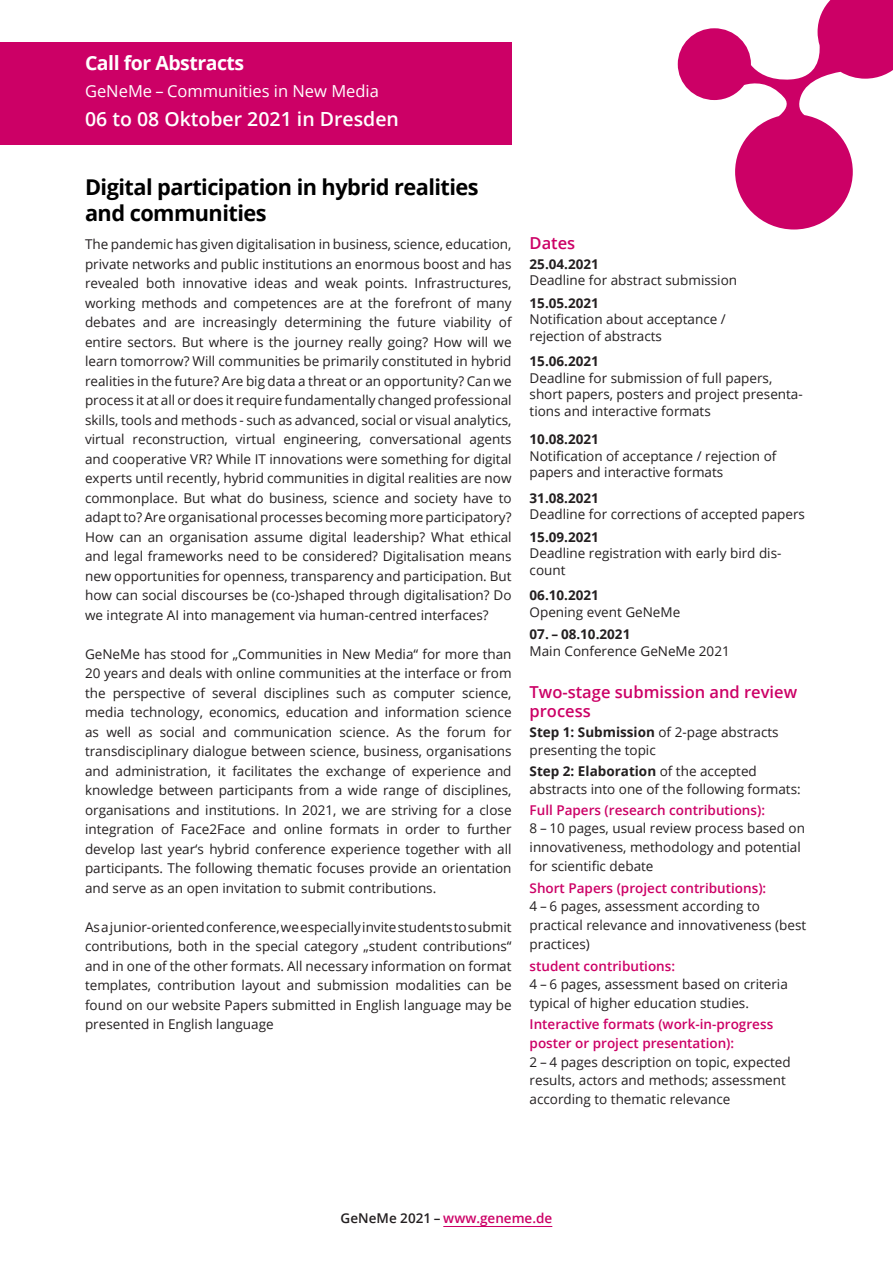
<style>
.page{position:relative;width:893px;height:1263px;background:#fff}
.page>*{position:absolute;margin:0;border:0;box-sizing:border-box;transform-origin:0 0}
.t1{font:700 21.75px/26.1px "Open Sans";letter-spacing:-.025em;color:#000}
.Datum{font:600 19.5px "Open Sans";color:#fff}
.Call{font:700 19.5px "Open Sans";letter-spacing:-.025em;color:#fff}
.Überschrift_1{font:600 16.5px/19.5px "Open Sans";color:#c06}
.GeNeMe{font:16.5px "Open Sans";color:#fff}
.Text{font:13.5px/19.5px "Open Sans";color:#231f20;text-align:justify}
.Paperformate{font:13.5px/18.8px "Open Sans";color:#231f20}
.Termine{font:13.5px/16.5px "Open Sans";color:#231f20}
._2Stufig_Ende{font:13.5px/18.8px "Open Sans";color:#231f20}
.Fusszeile{font:600 13.5px "Open Sans";color:#c06}
.s1{font-weight:700}
.s2{font-weight:600;color:#c06}
.s3{color:#231f20}
</style>
<div class="page">
<div style="left:0;top:42px;width:512px;height:103px;background:#c06"></div>
<hr style="left:443px;top:1226px;width:109px;height:1px;background:#c06">
<svg style="left:678px;top:0;width:215px;height:230px"></svg>
<p class="Call" style="left:85px;top:49px;width:161px">Call for Abstracts</p>
<p class="GeNeMe" style="left:85px;top:79px;width:295px">GeNeMe – Communities in New Media</p>
<p class="Datum" style="left:85px;top:106px;width:315px">06 to 08 Oktober 2021 in Dresden</p>
<p class="t1" style="left:85px;top:173px;width:395px">Digital participation in hybrid realities and communities</p>
<p class="Text" style="left:85px;top:234px;width:428px">The pandemic has given digitalisation in business, science, education, private networks and public institutions an enormous boost and has revealed both innovative ideas and weak points. Infrastructures, working methods and competences are at the forefront of many debates and are increasingly determining the future viability of entire sectors. But where is the journey really going? How will we learn tomorrow? Will communities be primarily constituted in hybrid realities in the future? Are big data a threat or an opportunity? Can we process it at all or does it require fundamentally changed professional skills, tools and methods - such as advanced, social or visual analytics, virtual reconstruction, virtual engineering, conversational agents and cooperative VR? While IT innovations were something for digital experts until recently, hybrid communities in digital realities are now commonplace. But what do business, science and society have to adapt to? Are organisational processes becoming more participatory?<br>How can an organisation assume digital leadership? What ethical and legal frameworks need to be considered? Digitalisation means new opportunities for openness, transparency and participation. But how can social discourses be (co-)shaped through digitalisation? Do we integrate AI into management via human-centred interfaces?</p>
<p class="Text" style="left:85px;top:644px;width:428px">GeNeMe has stood for „Communities in New Media“ for more than 20 years and deals with online communities at the interface or from the perspective of several disciplines such as computer science, media technology, economics, education and information science as well as social and communication science. As the forum for transdisciplinary dialogue between science, business, organisations and administration, it facilitates the exchange of experience and knowledge between participants from a wide range of disciplines, organisations and institutions. In 2021, we are striving for a close integration of Face2Face and online formats in order to further develop last year‘s hybrid conference experience together with all participants. The following thematic focuses provide an orientation and serve as an open invitation to submit contributions.</p>
<p class="Text" style="left:85px;top:917px;width:428px">As a junior-oriented conference, we especially invite students to submit contributions, both in the special category „student contributions“ and in one of the other formats. All necessary information on format templates, contribution layout and submission modalities can be found on our website Papers submitted in English language may be presented in English language</p>
<p class="Überschrift_1" style="left:530px;top:233px;width:47px">Dates</p>
<p class="Termine" style="left:530px;top:255px;width:209px"><span class="s1">25.04.2021<br></span>Deadline for abstract submission</p>
<p class="Termine" style="left:530px;top:294px;width:198px"><span class="s1">15.05.2021<br></span>Notification about acceptance / rejection of abstracts</p>
<p class="Termine" style="left:530px;top:353px;width:275px"><span class="s1">15.06.2021<br></span>Deadline for submission of full papers, short papers, posters and project presenta&shy;tions and interactive formats</p>
<p class="Termine" style="left:530px;top:431px;width:248px"><span class="s1">10.08.2021<br></span>Notification of acceptance / rejection of papers and interactive formats</p>
<p class="Termine" style="left:530px;top:489px;width:277px"><span class="s1">31.08.2021<br></span>Deadline for corrections of accepted papers</p>
<p class="Termine" style="left:530px;top:528px;width:253px"><span class="s1">15.09.2021<br></span>Deadline registration with early bird dis&shy;count</p>
<p class="Termine" style="left:530px;top:587px;width:152px"><span class="s1">06.10.2021<br></span>Opening event GeNeMe</p>
<p class="Termine" style="left:530px;top:626px;width:202px"><span class="s1">07. – 08.10.2021<br></span>Main Conference GeNeMe 2021</p>
<p class="Überschrift_1" style="left:530px;top:681px;width:269px">Two-stage submission and review process</p>
<p class="_2Stufig_Ende" style="left:530px;top:722px;width:251px"><span class="s1">Step 1: Submission</span> of 2-page abstracts presenting the topic</p>
<p class="_2Stufig_Ende" style="left:530px;top:761px;width:273px"><span class="s1">Step 2: Elaboration</span> of the accepted abstracts into one of the following formats:</p>
<p class="Paperformate" style="left:530px;top:800px;width:277px"><span class="s2">Full Papers (research contributions):<br></span>8 – 10 pages, usual review process based on innovativeness, methodology and potential for scientific debate</p>
<p class="Paperformate" style="left:530px;top:878px;width:278px"><span class="s2">Short Papers (project contributions):<br></span>4 – 6 pages, assessment according to practical relevance and innovativeness (best practices)</p>
<p class="Paperformate" style="left:530px;top:956px;width:260px"><span class="s2">student contributions:<br></span>4 – 6 pages, assessment based on criteria typical of higher education studies.</p>
<p class="Paperformate" style="left:530px;top:1014px;width:263px"><span class="s2">Interactive formats (work-in-progress poster or project presentation):<br></span>2 – 4 pages description on topic, expected results, actors and methods; assessment according to thematic relevance</p>
<p class="Fusszeile" style="left:341px;top:1209px;width:213px"><span class="s3">GeNeMe 2021 –</span> www.geneme.de</p>
</div>
